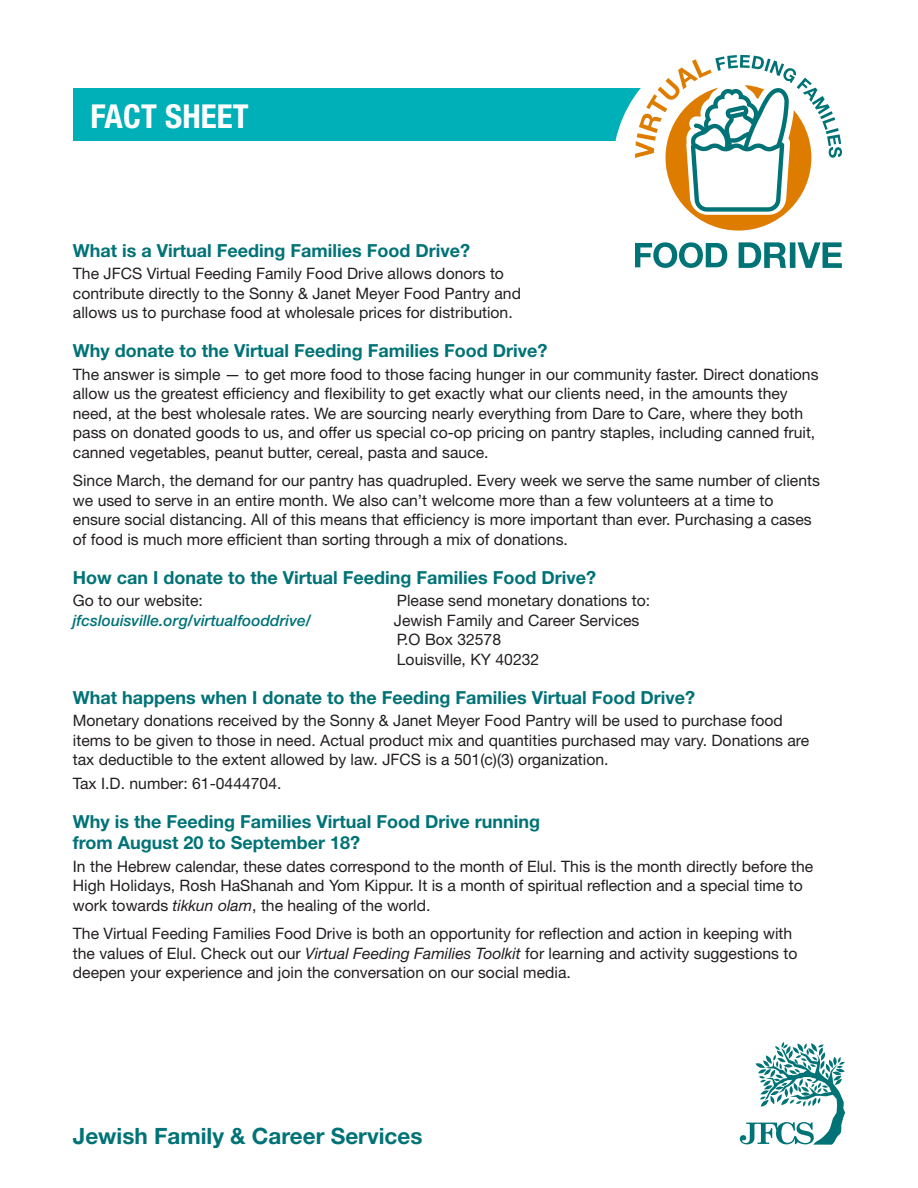
<style>
.page{position:relative;width:918px;height:1188px;background:#fff}
.page>*{position:absolute;margin:0;border:0;box-sizing:border-box;transform-origin:0 0}
.Body_Text{font:700 condensed 33px "Helvetica Neue LT Std";letter-spacing:.005em;color:#fff}
.Heading_1{font:700 22.5px "Helvetica Neue LT Std";color:#007377}
.Heading_1-2{font:700 18px/21px "Helvetica Neue LT Std";color:#007377}
.Body_Text-2{font:15.75px/19.5px "Helvetica Neue LT Std";color:#231f20}
.Body_Text-3{font:italic 500 15.6px "Helvetica Neue LT Std";color:#007377}
.s1{font-style:italic}
</style>
<div class="page">
<div style="left:73px;top:88px;width:696px;height:52px;background:#00b0b9"></div>
<div style="left:613px;top:41px;width:251px;height:252px;background:#fff;border-radius:50%"></div>
<svg style="left:739px;top:242px;width:103px;height:26px"></svg>
<svg style="left:635px;top:242px;width:92px;height:26px"></svg>
<div style="left:666px;top:85px;width:145px;height:146px;background:#de7c00;border-radius:50%"></div>
<svg style="left:635px;top:55px;width:207px;height:160px"></svg>
<svg style="left:740px;top:1042px;width:105px;height:103px"></svg>
<p class="Body_Text" style="left:90px;top:96px;width:160px">FACT SHEET</p>
<p class="Heading_1-2" style="left:73px;top:239px;width:399px">What is a Virtual Feeding Families Food Drive?</p>
<p class="Body_Text-2" style="left:73px;top:264px;width:450px">The JFCS Virtual Feeding Family Food Drive allows donors to contribute directly to the Sonny &amp; Janet Meyer Food Pantry and allows us to purchase food at wholesale prices for distribution.</p>
<p class="Heading_1-2" style="left:73px;top:340px;width:476px">Why donate to the Virtual Feeding Families Food Drive?</p>
<p class="Body_Text-2" style="left:73px;top:364px;width:747px">The answer is simple — to get more food to those facing hunger in our community faster. Direct donations allow us the greatest efficiency and flexibility to get exactly what our clients need, in the amounts they need, at the best wholesale rates. We are sourcing nearly everything from Dare to Care, where they both pass on donated goods to us, and offer us special co-op pricing on pantry staples, including canned fruit, canned vegetables, peanut butter, cereal, pasta and sauce.</p>
<p class="Body_Text-2" style="left:73px;top:471px;width:749px">Since March, the demand for our pantry has quadrupled. Every week we serve the same number of clients we used to serve in an entire month. We also can’t welcome more than a few volunteers at a time to ensure social distancing. All of this means that efficiency is more important than ever. Purchasing a cases of food is much more efficient than sorting through a mix of donations.</p>
<p class="Heading_1-2" style="left:73px;top:566px;width:525px">How can I donate to the Virtual Feeding Families Food Drive?</p>
<p class="Body_Text-2" style="left:73px;top:591px;width:132px">Go to our website:</p>
<p class="Body_Text-2" style="left:397px;top:591px;width:255px">Please send monetary donations to:</p>
<p class="Body_Text-3" style="left:73px;top:611px;width:240px">jfcslouisville.org/virtualfooddrive/</p>
<p class="Body_Text-2" style="left:394px;top:610px;width:247px">Jewish Family and Career Services<br>P.O Box 32578<br>Louisville, KY 40232</p>
<p class="Heading_1-2" style="left:73px;top:686px;width:624px">What happens when I donate to the Feeding Families Virtual Food Drive?</p>
<p class="Body_Text-2" style="left:73px;top:711px;width:738px">Monetary donations received by the Sonny &amp; Janet Meyer Food Pantry will be used to purchase food items to be given to those in need. Actual product mix and quantities purchased may vary. Donations are tax deductible to the extent allowed by law. JFCS is a 501(c)(3) organization.</p>
<p class="Body_Text-2" style="left:73px;top:774px;width:210px">Tax I.D. number: 61-0444704.</p>
<p class="Heading_1-2" style="left:73px;top:811px;width:469px">Why is the Feeding Families Virtual Food Drive running from August 20 to September 18?</p>
<p class="Body_Text-2" style="left:73px;top:856px;width:742px">In the Hebrew calendar, these dates correspond to the month of Elul. This is the month directly before the<br>High Holidays, Rosh HaShanah and Yom Kippur. It is a month of spiritual reflection and a special time to work towards <span class="s1">tikkun olam</span>, the healing of the world.</p>
<p class="Body_Text-2" style="left:73px;top:924px;width:726px">The Virtual Feeding Families Food Drive is both an opportunity for reflection and action in keeping with the values of Elul. Check out our <span class="s1">Virtual Feeding Families Toolkit</span> for learning and activity suggestions to deepen your experience and join the conversation on our social media.</p>
<p class="Heading_1" style="left:73px;top:1122px;width:351px">Jewish Family &amp; Career Services</p>
</div>
